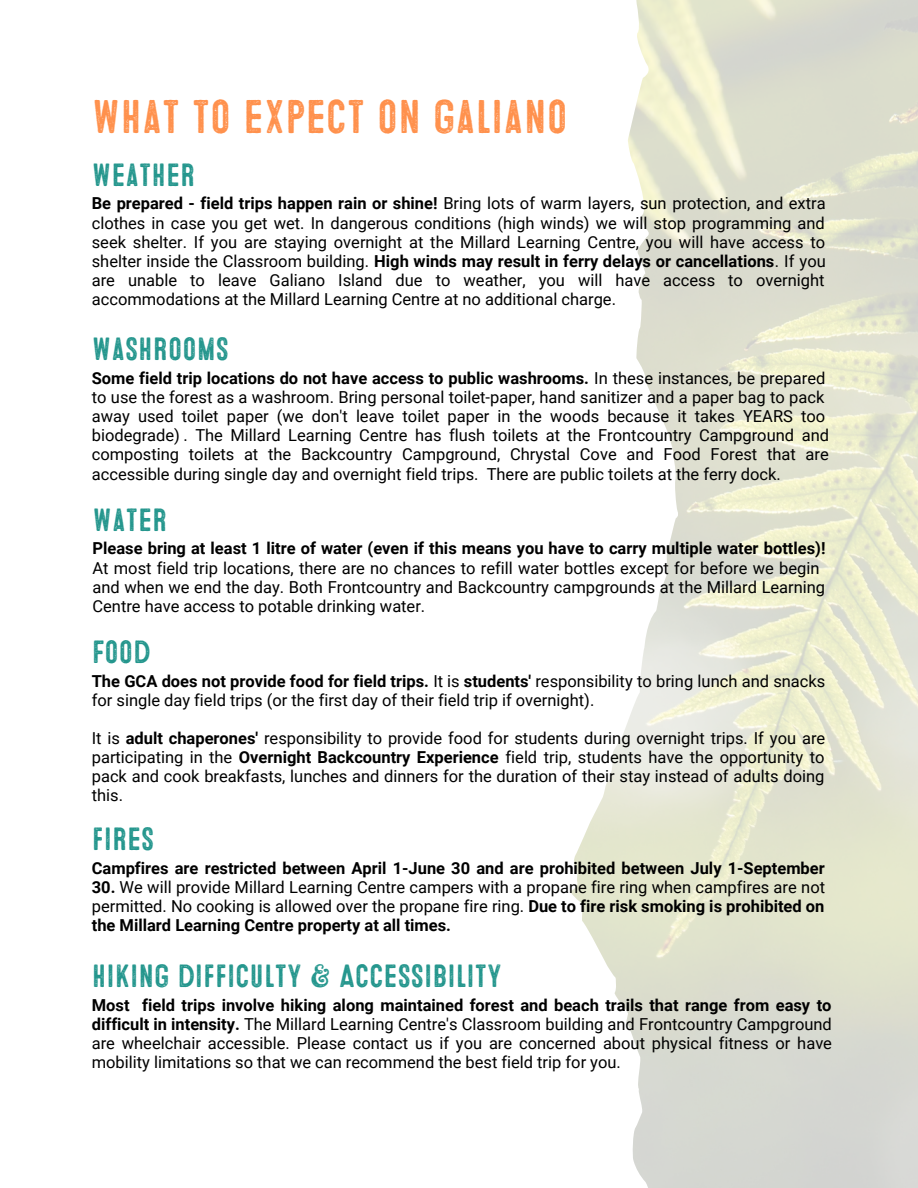
<style>
.page{position:relative;width:918px;height:1188px;background:#fff}
.page>*{position:absolute;margin:0;border:0;box-sizing:border-box;transform-origin:0 0}
.t1{font:47.25px "Microbrew Three";color:#ff914d}
.t2{font:32.1px "Microbrew Three";color:#24968d}
.t3{font:16.5px/19.2px "Roboto";color:#000;text-align:justify}
.t4{font:700 16.5px "Roboto";color:#000}
.s1{font-weight:700}
</style>
<div class="page">
<img style="left:570px;top:0;width:348px;height:1188px">
<h1 class="t1" style="left:92px;top:89px;width:478px">WHAT TO EXPECT ON GALIANO</h1>
<h2 class="t2" style="left:92px;top:156px;width:105px">WEATHER</h2>
<p class="t3" style="left:92px;top:194px;width:736px"><span class="s1">Be prepared - field trips happen rain or shine!</span> Bring lots of warm layers, sun protection, and extra clothes in case you get wet. In dangerous conditions (high winds) we will stop programming and seek shelter. If you are staying overnight at the Millard Learning Centre, you will have access to shelter inside the Classroom building. <span class="s1">High winds may result in ferry delays or cancellations</span>. If you are unable to leave Galiano Island due to weather, you will have access to overnight accommodations at the Millard Learning Centre at no additional charge.</p>
<h2 class="t2" style="left:92px;top:330px;width:139px">WASHROOMS</h2>
<p class="t3" style="left:92px;top:369px;width:739px;text-align:left"><span class="s1">Some field trip locations do not have access to public washrooms.</span> In these instances, be prepared to use the forest as a washroom. Bring personal toilet-paper, hand sanitizer and a paper bag to pack away used toilet paper (we don't leave toilet paper in the woods because it takes YEARS too biodegrade) . The Millard Learning Centre has flush toilets at the Frontcountry Campground and composting toilets at the Backcountry Campground, Chrystal Cove and Food Forest that are accessible during single day and overnight field trips. There are public toilets at the ferry dock.</p>
<h2 class="t2" style="left:93px;top:501px;width:76px">WATER</h2>
<p class="t4" style="left:93px;top:539px;width:734px">Please bring at least 1 litre of water (even if this means you have to carry multiple water bottles)!</p>
<p class="t3" style="left:93px;top:558px;width:734px;text-align:left">At most field trip locations, there are no chances to refill water bottles except for before we begin and when we end the day. Both Frontcountry and Backcountry campgrounds at the Millard Learning<br>Centre have access to potable drinking water.</p>
<h2 class="t2" style="left:92px;top:633px;width:60px">FOOD</h2>
<p class="t3" style="left:92px;top:671px;width:735px"><span class="s1">The GCA does not provide food for field trips.</span> It is <span class="s1">students'</span> responsibility to bring lunch and snacks for single day field trips (or the first day of their field trip if overnight).</p>
<p class="t3" style="left:92px;top:729px;width:735px">It is <span class="s1">adult chaperones'</span> responsibility to provide food for students during overnight trips. If you are participating in the <span class="s1">Overnight Backcountry Experience</span> field trip, students have the opportunity to pack and cook breakfasts, lunches and dinners for the duration of their stay instead of adults doing this.</p>
<h2 class="t2" style="left:92px;top:820px;width:64px">FIRES</h2>
<p class="t4" style="left:92px;top:858px;width:734px">Campfires are restricted between April 1-June 30 and are prohibited between July 1-September</p>
<p class="t3" style="left:92px;top:878px;width:735px"><span class="s1">30.</span> We will provide Millard Learning Centre campers with a propane fire ring when campfires are not permitted. No cooking is allowed over the propane fire ring. <span class="s1">Due to fire risk smoking is prohibited on the Millard Learning Centre property at all times.</span></p>
<h2 class="t2" style="left:92px;top:957px;width:412px">HIKING DIFFICULTY &amp; ACCESSIBILITY</h2>
<p class="t3" style="left:92px;top:996px;width:742px"><span class="s1">Most field trips involve hiking along maintained forest and beach trails that range from easy to difficult in intensity.</span> The Millard Learning Centre's Classroom building and Frontcountry Campground are wheelchair accessible. Please contact us if you are concerned about physical fitness or have mobility limitations so that we can recommend the best field trip for you.</p>
</div>
